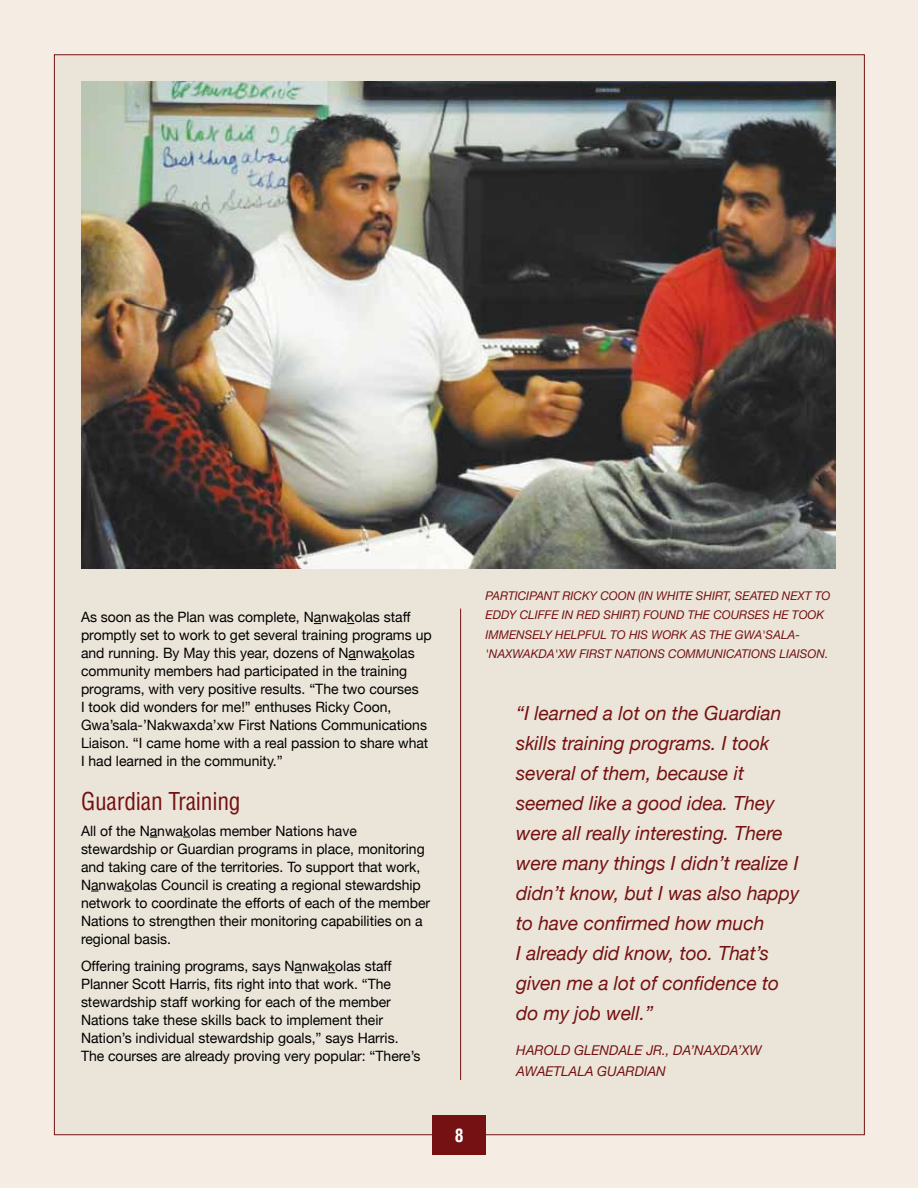
<style>
.page{position:relative;width:918px;height:1188px;background:#f5ede3}
.page>*{position:absolute;margin:0;border:0;box-sizing:border-box;transform-origin:0 0}
.t1{font:condensed 24px "Helvetica";letter-spacing:-.01em;color:#751112}
.t2{font:italic 19.5px/30px "Helvetica Neue";color:#751112}
.t3{font:700 condensed 18px "Helvetica";color:#fff}
.t4{font:14.25px/18px "Helvetica Neue";color:#000}
.t5{font:italic 13.5px/21px "Helvetica Neue";color:#751112}
.t6{font:italic 12px/19.5px "Helvetica Neue";color:#751112}
</style>
<div class="page">
<div style="left:54px;top:54px;width:811px;height:1081px;background:#ebe5d9;border:1px solid #751112"></div>
<div style="left:432px;top:1115px;width:54px;height:40px;background:#751112"></div>
<img style="left:81px;top:81px;width:754px;height:487px">
<hr style="left:460px;top:609px;width:1px;height:471px;background:#751112">
<p class="t4" style="left:81px;top:609px;width:352px">As soon as the Plan was complete, Nanwakolas staff promptly set to work to get several training programs up and running. By May this year, dozens of Nanwakolas community members had participated in the training programs, with very positive results. “The two courses<br>I took did wonders for me!” enthuses Ricky Coon, Gwa’sala-’Nakwaxda’xw First Nations Communications Liaison. “I came home with a real passion to share what I had learned in the community.”</p>
<h1 class="t1" style="left:81px;top:786px;width:161px">Guardian Training</h1>
<p class="t4" style="left:81px;top:822px;width:351px">All of the Nanwakolas member Nations have stewardship or Guardian programs in place, monitoring and taking care of the territories. To support that work, Nanwakolas Council is creating a regional stewardship network to coordinate the efforts of each of the member Nations to strengthen their monitoring capabilities on a regional basis.</p>
<p class="t4" style="left:81px;top:958px;width:341px">Offering training programs, says Nanwakolas staff Planner Scott Harris, fits right into that work. “The stewardship staff working for each of the member Nations take these skills back to implement their Nation’s individual stewardship goals,” says Harris.<br>The courses are already proving very popular: “There’s</p>
<p class="t3" style="left:455px;top:1124px;width:10px">8</p>
<p class="t6" style="left:486px;top:586px;width:30px">Particip</p>
<p class="t6" style="left:486px;top:586px;width:346px;text-indent:51px">ant Ricky Coon (in white shirt, seated next to<br>Eddy Cliffe in red shirt) found the c ourses he took imm</p>
<p class="t6" style="left:486px;top:625px;width:344px;text-align:center">ens ely helpful to his work as the Gwa'sala-'Naxwakda'xw First Nations Communications Liais on.</p>
<p class="t2" style="left:516px;top:700px;width:286px">“I learned a lot on the Guardian skills training programs. I took several of them, because it seemed like a good idea. They were all really interesting. There were many things I didn’t realize I didn’t know, but I was also happy to have confirmed how much<br>I already did know, too. That’s given me a lot of confidence to do my job well.”</p>
<p class="t5" style="left:516px;top:1040px;width:247px">Harold Glendale Jr., Da’naxda’xw<br>Awaetlala Guardian</p>
</div>
